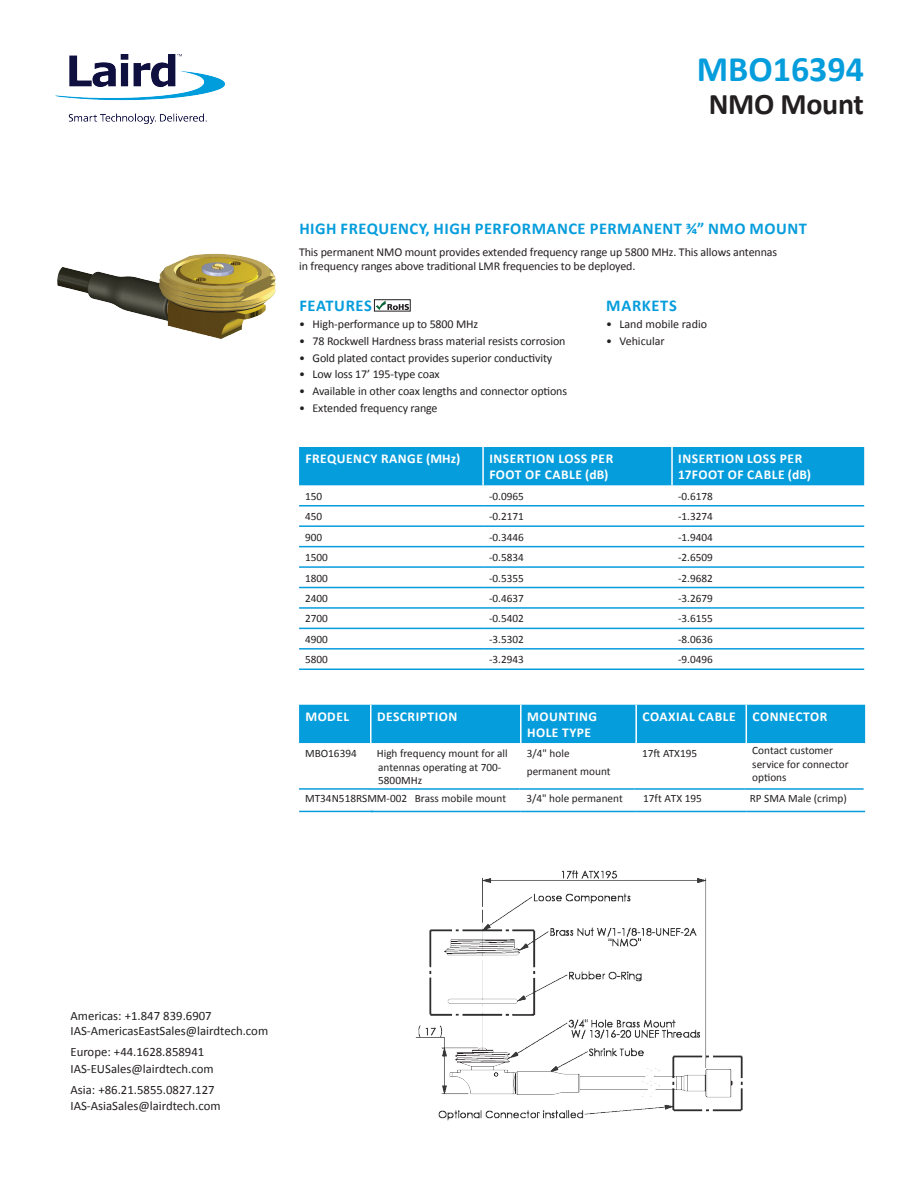
<style>
.page{position:relative;width:918px;height:1188px;background:#fff}
.page>*{position:absolute;margin:0;border:0;box-sizing:border-box;transform-origin:0 0}
.t1{font:700 36px "Calibri";color:#069ddc}
.t2{font:700 30px "Calibri";letter-spacing:-.01em;color:#231f20}
.t3{font:700 16.5px "Calibri";letter-spacing:.03em;color:#069ddc}
.t4{font:700 13.5px/16.2px "Calibri";letter-spacing:.04em;color:#fff}
.t5{font:12.75px/15.3px "Calibri";color:#231f20}
.t6{font:12px/14.4px "Calibri";letter-spacing:-.01em;color:#231f20}
.t7{font:11.25px/13.5px "Calibri";color:#231f20}
</style>
<div class="page">
<img style="left:55px;top:54px;width:169px;height:70px">
<svg style="left:376px;top:301px;width:33px;height:9px"></svg>
<div style="left:299px;top:447px;width:565px;height:38px;background:#069ddc"></div>
<hr style="left:482px;top:447px;width:2px;height:38px;background:#fff">
<hr style="left:671px;top:447px;width:2px;height:38px;background:#fff">
<hr style="left:299px;top:505px;width:184px;height:2px;background:#069ddc">
<hr style="left:483px;top:505px;width:189px;height:2px;background:#069ddc">
<hr style="left:672px;top:505px;width:192px;height:2px;background:#069ddc">
<hr style="left:299px;top:525px;width:184px;height:2px;background:#069ddc">
<hr style="left:483px;top:525px;width:189px;height:2px;background:#069ddc">
<hr style="left:672px;top:525px;width:192px;height:2px;background:#069ddc">
<hr style="left:299px;top:546px;width:184px;height:1px;background:#069ddc">
<hr style="left:483px;top:546px;width:189px;height:1px;background:#069ddc">
<hr style="left:672px;top:546px;width:192px;height:1px;background:#069ddc">
<hr style="left:299px;top:566px;width:184px;height:2px;background:#069ddc">
<hr style="left:483px;top:566px;width:189px;height:2px;background:#069ddc">
<hr style="left:672px;top:566px;width:192px;height:2px;background:#069ddc">
<hr style="left:299px;top:587px;width:184px;height:1px;background:#069ddc">
<hr style="left:483px;top:587px;width:189px;height:1px;background:#069ddc">
<hr style="left:672px;top:587px;width:192px;height:1px;background:#069ddc">
<hr style="left:299px;top:607px;width:184px;height:2px;background:#069ddc">
<hr style="left:483px;top:607px;width:189px;height:2px;background:#069ddc">
<hr style="left:672px;top:607px;width:192px;height:2px;background:#069ddc">
<hr style="left:299px;top:628px;width:184px;height:1px;background:#069ddc">
<hr style="left:483px;top:628px;width:189px;height:1px;background:#069ddc">
<hr style="left:672px;top:628px;width:192px;height:1px;background:#069ddc">
<hr style="left:299px;top:648px;width:184px;height:2px;background:#069ddc">
<hr style="left:483px;top:648px;width:189px;height:2px;background:#069ddc">
<hr style="left:672px;top:648px;width:192px;height:2px;background:#069ddc">
<hr style="left:299px;top:669px;width:184px;height:1px;background:#069ddc">
<hr style="left:483px;top:669px;width:189px;height:1px;background:#069ddc">
<hr style="left:672px;top:669px;width:192px;height:1px;background:#069ddc">
<div style="left:299px;top:705px;width:566px;height:38px;background:#069ddc"></div>
<hr style="left:370px;top:705px;width:2px;height:38px;background:#fff">
<hr style="left:520px;top:705px;width:2px;height:38px;background:#fff">
<hr style="left:635px;top:705px;width:2px;height:38px;background:#fff">
<hr style="left:746px;top:705px;width:1px;height:38px;background:#fff">
<hr style="left:299px;top:811px;width:74px;height:1px;background:#069ddc">
<hr style="left:371px;top:811px;width:150px;height:1px;background:#069ddc">
<hr style="left:521px;top:811px;width:115px;height:1px;background:#069ddc">
<hr style="left:636px;top:811px;width:110px;height:1px;background:#069ddc">
<hr style="left:746px;top:811px;width:119px;height:1px;background:#069ddc">
<img style="left:415px;top:870px;width:328px;height:251px">
<img style="left:57px;top:253px;width:219px;height:86px">
<hr style="left:299px;top:788px;width:71px;height:2px;background:#069ddc">
<hr style="left:369px;top:788px;width:150px;height:2px;background:#069ddc">
<hr style="left:519px;top:788px;width:116px;height:2px;background:#069ddc">
<hr style="left:635px;top:788px;width:110px;height:2px;background:#069ddc">
<hr style="left:745px;top:788px;width:119px;height:2px;background:#069ddc">
<h1 class="t1" style="left:697px;top:56px;width:169px">MBO16394</h1>
<h2 class="t2" style="left:709px;top:93px;width:157px">NMO Mount</h2>
<h3 class="t3" style="left:299px;top:223px;width:509px">HIGH FREQUENCY, HIGH PERFORMANCE PERMANENT ¾” NMO MOUNT</h3>
<p class="t6" style="left:299px;top:245px;width:480px">This permanent NMO mount provides extended frequency range up 5800 MHz. This allows antennas in frequency ranges above traditional LMR frequencies to be deployed.</p>
<h3 class="t3" style="left:299px;top:300px;width:74px">FEATURES</h3>
<p class="t6" style="left:299px;top:318px;width:181px">• High-performance up to 5800 MHz</p>
<p class="t6" style="left:299px;top:334px;width:268px">• 78 Rockwell Hardness brass material resists corrosion</p>
<p class="t6" style="left:299px;top:351px;width:255px">• Gold plated contact provides superior conductivity</p>
<p class="t6" style="left:299px;top:367px;width:142px">• Low loss 17’ 195-type coax</p>
<p class="t6" style="left:299px;top:384px;width:270px">• Available in other coax lengths and connector options</p>
<p class="t6" style="left:299px;top:402px;width:140px">• Extended frequency range</p>
<h3 class="t3" style="left:606px;top:300px;width:72px">MARKETS</h3>
<p class="t6" style="left:606px;top:317px;width:103px">• Land mobile radio</p>
<p class="t6" style="left:606px;top:334px;width:60px">• Vehicular</p>
<p class="t4" style="left:305px;top:451px;width:157px">FREQUENCY RANGE (MHz)</p>
<p class="t4" style="left:489px;top:451px;width:126px">INSERTION LOSS PER<br>FOOT OF CABLE (dB)</p>
<p class="t4" style="left:678px;top:451px;width:135px">INSERTION LOSS PER<br>17FOOT OF CABLE (dB)</p>
<p class="t7" style="left:305px;top:490px;width:19px">150</p>
<p class="t7" style="left:489px;top:490px;width:36px">-0.0965</p>
<p class="t7" style="left:678px;top:490px;width:36px">-0.6178</p>
<p class="t7" style="left:305px;top:510px;width:19px">450</p>
<p class="t7" style="left:489px;top:510px;width:36px">-0.2171</p>
<p class="t7" style="left:678px;top:510px;width:36px">-1.3274</p>
<p class="t7" style="left:305px;top:531px;width:19px">900</p>
<p class="t7" style="left:489px;top:531px;width:36px">-0.3446</p>
<p class="t7" style="left:678px;top:531px;width:36px">-1.9404</p>
<p class="t7" style="left:305px;top:551px;width:24px">1500</p>
<p class="t7" style="left:489px;top:551px;width:36px">-0.5834</p>
<p class="t7" style="left:678px;top:551px;width:36px">-2.6509</p>
<p class="t7" style="left:305px;top:572px;width:24px">1800</p>
<p class="t7" style="left:489px;top:572px;width:36px">-0.5355</p>
<p class="t7" style="left:678px;top:572px;width:36px">-2.9682</p>
<p class="t7" style="left:305px;top:592px;width:24px">2400</p>
<p class="t7" style="left:489px;top:592px;width:36px">-0.4637</p>
<p class="t7" style="left:678px;top:592px;width:36px">-3.2679</p>
<p class="t7" style="left:305px;top:613px;width:24px">2700</p>
<p class="t7" style="left:489px;top:613px;width:36px">-0.5402</p>
<p class="t7" style="left:678px;top:613px;width:36px">-3.6155</p>
<p class="t7" style="left:305px;top:633px;width:24px">4900</p>
<p class="t7" style="left:489px;top:633px;width:36px">-3.5302</p>
<p class="t7" style="left:678px;top:633px;width:36px">-8.0636</p>
<p class="t7" style="left:305px;top:654px;width:24px">5800</p>
<p class="t7" style="left:489px;top:654px;width:36px">-3.2943</p>
<p class="t7" style="left:678px;top:654px;width:36px">-9.0496</p>
<p class="t4" style="left:305px;top:709px;width:45px">MODEL</p>
<p class="t4" style="left:377px;top:709px;width:82px">DESCRIPTION</p>
<p class="t4" style="left:527px;top:709px;width:72px">MOUNTING<br>HOLE TYPE</p>
<p class="t4" style="left:642px;top:709px;width:95px">COAXIAL CABLE</p>
<p class="t4" style="left:753px;top:709px;width:76px">CONNECTOR</p>
<p class="t7" style="left:305px;top:748px;width:53px">MBO16394</p>
<p class="t7" style="left:377px;top:748px;width:132px">High frequency mount for all antennas operating at 700-<br>5800MHz</p>
<p class="t7" style="left:527px;top:745px;width:85px;line-height:18px">3/4" hole permanent mount</p>
<p class="t7" style="left:642px;top:747px;width:56px">17ft ATX195</p>
<p class="t7" style="left:752px;top:745px;width:98px">Contact customer service for connector options</p>
<p class="t7" style="left:305px;top:792px;width:202px">MT34N518RSMM-002 Brass mobile mount</p>
<p class="t7" style="left:527px;top:792px;width:98px">3/4" hole permanent</p>
<p class="t7" style="left:643px;top:792px;width:60px">17ft ATX 195</p>
<p class="t7" style="left:750px;top:792px;width:99px">RP SMA Male (crimp)</p>
<p class="t5" style="left:70px;top:1009px;width:199px">Americas: +1.847 839.6907<br>IAS-AmericasEastSales@lairdtech.com</p>
<p class="t5" style="left:70px;top:1044px;width:145px;line-height:17.4px">Europe: +44.1628.858941<br>IAS-EUSales@lairdtech.com</p>
<p class="t5" style="left:70px;top:1082px;width:152px;line-height:16.2px">Asia: +86.21.5855.0827.127<br>IAS-AsiaSales@lairdtech.com</p>
</div>
